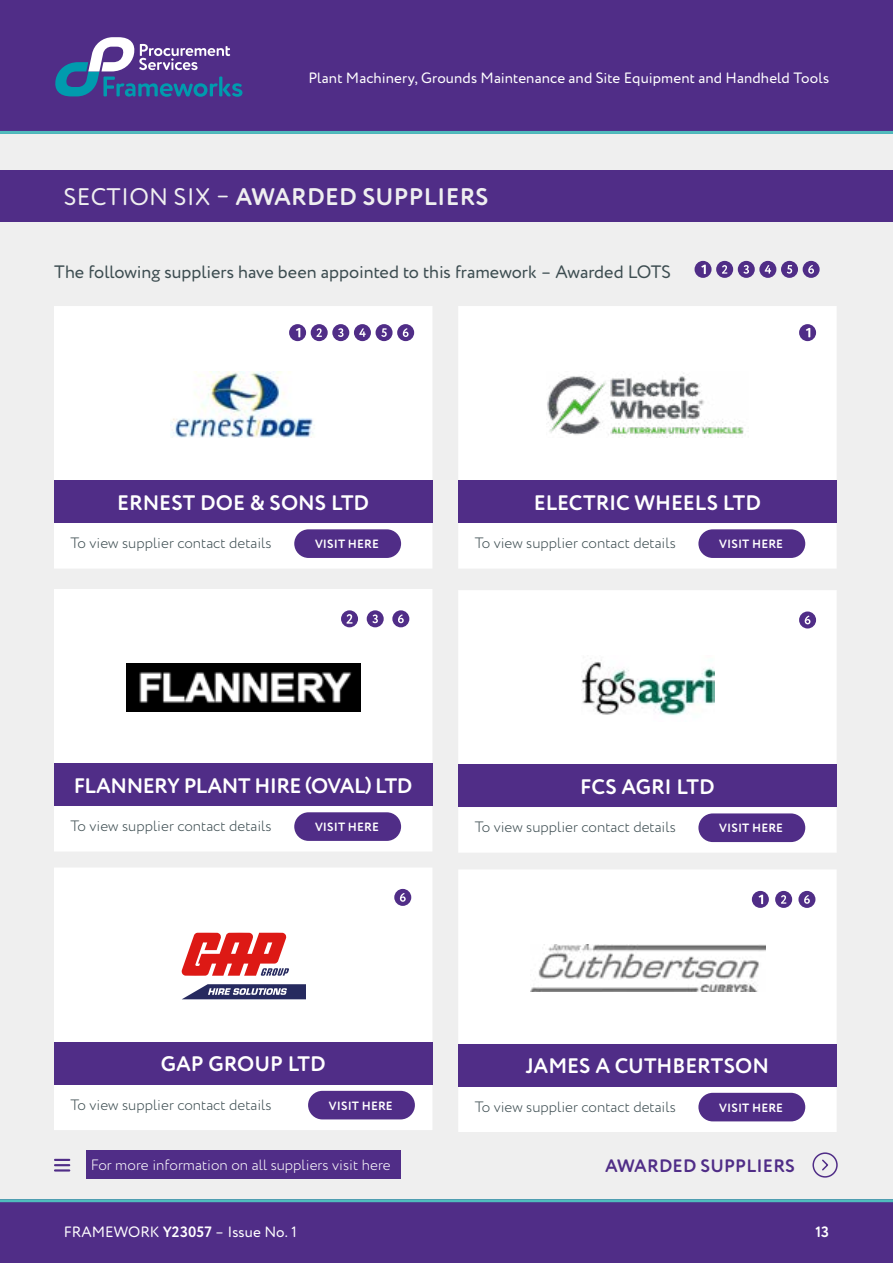
<style>
.page{position:relative;width:893px;height:1263px;background:#fff}
.page>*{position:absolute;margin:0;border:0;box-sizing:border-box;transform-origin:0 0}
.t1{font:700 24px "Circe Rounded";letter-spacing:.01em;color:#efeff0}
.t2{font:700 21px "Circe Rounded";letter-spacing:-.005em;color:#fff}
.t3{font:700 21px "Circe Rounded";letter-spacing:-.025em;color:#fff}
.t4{font:18px "Circe Rounded";letter-spacing:-.005em;color:#3d4d51}
.t5{font:700 18px "Circe Rounded";letter-spacing:.01em;color:#502d87}
.t6{font:300 15px "Circe Rounded";color:#3d4d51}
.t7{font:15px "Circe Rounded";letter-spacing:.005em;color:#fff}
.t8{font:300 15px "Circe Rounded";color:#fff}
.t9{font:700 15px "Circe Rounded";color:#fff}
.t10{font:700 12px "Circe Rounded";letter-spacing:.01em;color:#fff}
.s1{font-weight:400}
.s2{font-weight:700}
</style>
<div class="page">
<div style="left:0;top:0;width:893px;height:1204px;background:#efefef"></div>
<div style="left:0;top:1199px;width:893px;height:64px;background:#502d87"></div>
<div style="left:0;top:0;width:893px;height:134px;background:#502d87"></div>
<hr style="left:0;top:131px;width:893px;height:3px;background:#50bcbd">
<hr style="left:0;top:1199px;width:893px;height:3px;background:#50bcbd">
<svg style="left:55px;top:37px;width:187px;height:60px"></svg>
<div style="left:54px;top:868px;width:378px;height:262px;background:#fff"></div>
<div style="left:54px;top:1042px;width:378px;height:42px;background:#502d87"></div>
<svg style="left:182px;top:984px;width:124px;height:15px"></svg>
<svg style="left:181px;top:933px;width:108px;height:43px"></svg>
<div style="left:308px;top:1091px;width:107px;height:28px;background:#502d87;border-radius:14px"></div>
<div style="left:458px;top:870px;width:379px;height:262px;background:#fff"></div>
<div style="left:458px;top:1044px;width:379px;height:42px;background:#502d87"></div>
<img style="left:531px;top:944px;width:234px;height:48px">
<div style="left:698px;top:1093px;width:107px;height:28px;background:#502d87;border-radius:14px"></div>
<div style="left:0;top:170px;width:893px;height:51px;background:#502d87"></div>
<div style="left:812px;top:1152px;width:26px;height:25px;border:2px solid #502d87;border-radius:50%"></div>
<svg style="left:822px;top:1159px;width:7px;height:12px"></svg>
<svg style="left:54px;top:1159px;width:16px;height:12px"></svg>
<div style="left:86px;top:1150px;width:315px;height:29px;background:#502d87"></div>
<div style="left:803px;top:261px;width:17px;height:17px;background:#502d87;border-radius:50%"></div>
<svg style="left:808px;top:265px;width:6px;height:9px"></svg>
<div style="left:781px;top:261px;width:17px;height:17px;background:#502d87;border-radius:50%"></div>
<svg style="left:787px;top:265px;width:5px;height:9px"></svg>
<div style="left:759px;top:261px;width:17px;height:17px;background:#502d87;border-radius:50%"></div>
<svg style="left:765px;top:265px;width:6px;height:9px"></svg>
<div style="left:738px;top:261px;width:17px;height:17px;background:#502d87;border-radius:50%"></div>
<svg style="left:743px;top:265px;width:6px;height:9px"></svg>
<div style="left:694px;top:261px;width:17px;height:17px;background:#502d87;border-radius:50%"></div>
<svg style="left:701px;top:265px;width:5px;height:9px"></svg>
<div style="left:716px;top:261px;width:17px;height:17px;background:#502d87;border-radius:50%"></div>
<svg style="left:722px;top:265px;width:5px;height:9px"></svg>
<div style="left:394px;top:889px;width:17px;height:17px;background:#502d87;border-radius:50%"></div>
<svg style="left:400px;top:893px;width:6px;height:9px"></svg>
<div style="left:798px;top:891px;width:17px;height:17px;background:#502d87;border-radius:50%"></div>
<svg style="left:804px;top:895px;width:6px;height:9px"></svg>
<div style="left:752px;top:891px;width:17px;height:17px;background:#502d87;border-radius:50%"></div>
<svg style="left:759px;top:895px;width:4px;height:9px"></svg>
<div style="left:775px;top:891px;width:17px;height:17px;background:#502d87;border-radius:50%"></div>
<svg style="left:781px;top:895px;width:5px;height:9px"></svg>
<div style="left:54px;top:306px;width:378px;height:262px;background:#fff"></div>
<div style="left:54px;top:480px;width:378px;height:43px;background:#502d87"></div>
<img style="left:170px;top:371px;width:147px;height:67px">
<div style="left:294px;top:529px;width:107px;height:29px;background:#502d87;border-radius:14px"></div>
<div style="left:397px;top:324px;width:17px;height:17px;background:#502d87;border-radius:50%"></div>
<svg style="left:403px;top:328px;width:6px;height:9px"></svg>
<div style="left:376px;top:324px;width:17px;height:17px;background:#502d87;border-radius:50%"></div>
<svg style="left:381px;top:328px;width:6px;height:9px"></svg>
<div style="left:354px;top:324px;width:17px;height:17px;background:#502d87;border-radius:50%"></div>
<svg style="left:359px;top:328px;width:7px;height:9px"></svg>
<div style="left:332px;top:324px;width:17px;height:17px;background:#502d87;border-radius:50%"></div>
<svg style="left:338px;top:328px;width:6px;height:9px"></svg>
<div style="left:289px;top:324px;width:17px;height:17px;background:#502d87;border-radius:50%"></div>
<svg style="left:296px;top:328px;width:4px;height:9px"></svg>
<div style="left:311px;top:324px;width:17px;height:17px;background:#502d87;border-radius:50%"></div>
<svg style="left:316px;top:328px;width:6px;height:9px"></svg>
<div style="left:54px;top:589px;width:378px;height:262px;background:#fff"></div>
<div style="left:54px;top:763px;width:378px;height:43px;background:#502d87"></div>
<img style="left:127px;top:663px;width:234px;height:48px">
<div style="left:294px;top:812px;width:107px;height:29px;background:#502d87;border-radius:14px"></div>
<div style="left:392px;top:610px;width:17px;height:17px;background:#502d87;border-radius:50%"></div>
<svg style="left:398px;top:614px;width:6px;height:9px"></svg>
<div style="left:367px;top:610px;width:17px;height:17px;background:#502d87;border-radius:50%"></div>
<svg style="left:372px;top:614px;width:6px;height:9px"></svg>
<div style="left:341px;top:610px;width:17px;height:17px;background:#502d87;border-radius:50%"></div>
<svg style="left:346px;top:614px;width:7px;height:10px"></svg>
<div style="left:458px;top:306px;width:378px;height:262px;background:#fff"></div>
<div style="left:458px;top:480px;width:379px;height:43px;background:#502d87"></div>
<img style="left:547px;top:371px;width:202px;height:67px">
<div style="left:698px;top:529px;width:107px;height:29px;background:#502d87;border-radius:14px"></div>
<div style="left:799px;top:324px;width:17px;height:17px;background:#502d87;border-radius:50%"></div>
<svg style="left:806px;top:328px;width:4px;height:9px"></svg>
<div style="left:458px;top:590px;width:379px;height:262px;background:#fff"></div>
<div style="left:458px;top:765px;width:379px;height:42px;background:#502d87"></div>
<img style="left:581px;top:655px;width:134px;height:67px">
<div style="left:698px;top:813px;width:107px;height:29px;background:#502d87;border-radius:14px"></div>
<div style="left:799px;top:611px;width:17px;height:17px;background:#502d87;border-radius:50%"></div>
<svg style="left:805px;top:616px;width:5px;height:8px"></svg>
<p class="t7" style="left:308px;top:70px;width:522px">Plant Machinery, Grounds Maintenance and Site Equipment and Handheld Tools</p>
<h1 class="t1" style="left:64px;top:182px;width:426px"><span class="s1">SECTION SIX –</span> AWARDED SUPPLIERS</h1>
<p class="t4" style="left:54px;top:261px;width:618px">The following suppliers have been appointed to this framework – Awarded LOTS</p>
<h2 class="t2" style="left:117px;top:490px;width:253px">ERNEST DOE &amp; SONS LTD</h2>
<p class="t6" style="left:71px;top:534px;width:202px">To view supplier contact details</p>
<p class="t10" style="left:315px;top:537px;width:66px">VISIT HERE</p>
<h2 class="t2" style="left:534px;top:490px;width:229px">ELECTRIC WHEELS LTD</h2>
<p class="t6" style="left:475px;top:534px;width:202px">To view supplier contact details</p>
<p class="t10" style="left:719px;top:537px;width:66px">VISIT HERE</p>
<h2 class="t3" style="left:74px;top:773px;width:340px">FLANNERY PLANT HIRE (OVAL) LTD</h2>
<p class="t6" style="left:71px;top:817px;width:202px">To view supplier contact details</p>
<p class="t10" style="left:315px;top:820px;width:66px">VISIT HERE</p>
<h2 class="t2" style="left:580px;top:774px;width:136px">FCS AGRI LTD</h2>
<p class="t6" style="left:475px;top:818px;width:202px">To view supplier contact details</p>
<p class="t10" style="left:719px;top:821px;width:66px">VISIT HERE</p>
<h2 class="t2" style="left:161px;top:1052px;width:167px">GAP GROUP LTD</h2>
<p class="t6" style="left:71px;top:1096px;width:202px">To view supplier contact details</p>
<p class="t10" style="left:329px;top:1098px;width:66px">VISIT HERE</p>
<h2 class="t2" style="left:526px;top:1053px;width:245px">JAMES A CUTHBERTSON</h2>
<p class="t6" style="left:475px;top:1098px;width:202px">To view supplier contact details</p>
<p class="t10" style="left:719px;top:1100px;width:66px">VISIT HERE</p>
<p class="t8" style="left:91px;top:1157px;width:302px">For more information on all suppliers visit here</p>
<p class="t5" style="left:605px;top:1155px;width:191px">AWARDED SUPPLIERS</p>
<p class="t7" style="left:64px;top:1223px;width:235px">FRAMEWORK <span class="s2">Y23057</span> – Issue No. 1</p>
<p class="t9" style="left:815px;top:1223px;width:15px">13</p>
</div>
